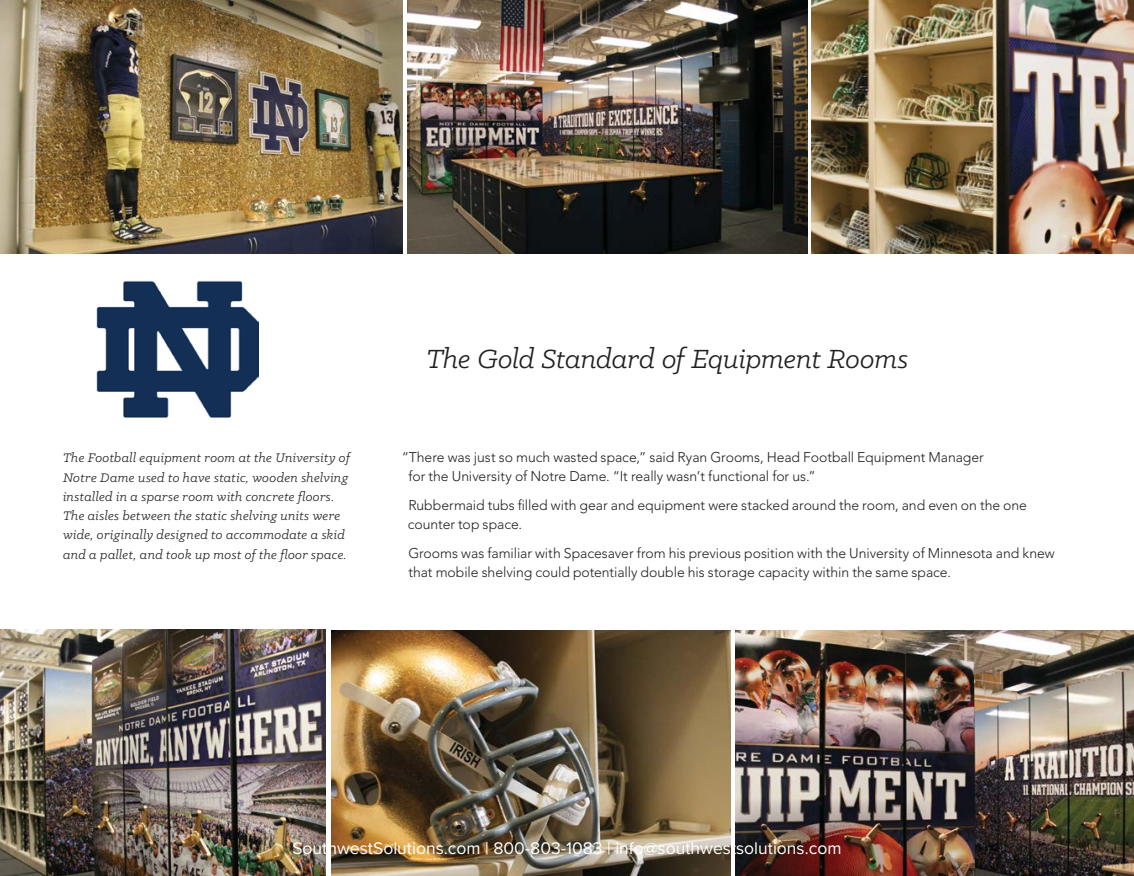
<style>
.page{position:relative;width:1134px;height:876px;background:#fff}
.page>*{position:absolute;margin:0;border:0;box-sizing:border-box;transform-origin:0 0}
.t1{font:italic 29.75px "Klinic Slab";letter-spacing:-.01em;color:#221f20}
.t2{font:17.5px "Proxima Nova";color:#fff}
.t3{font:300 14px/19.2px "Avenir";letter-spacing:-.005em;color:#221f20}
.t4{font:italic 14px/19.2px "Klinic Slab";letter-spacing:.015em;color:#221f20}
</style>
<div class="page">
<img style="left:97px;top:280px;width:161px;height:137px">
<img style="left:0;top:0;width:402px;height:253px">
<img style="left:408px;top:0;width:399px;height:253px">
<img style="left:811px;top:0;width:323px;height:253px">
<img style="left:0;top:629px;width:326px;height:247px">
<img style="left:331px;top:630px;width:400px;height:246px">
<img style="left:736px;top:630px;width:398px;height:246px">
<p class="t4" style="left:63px;top:448px;width:288px">The Football equipment room at the University of Notre Dame used to have static, wooden shelving installed in a sparse room with concrete floors.<br>The aisles between the static shelving units were wide, originally designed to accommodate a skid and a pallet, and took up most of the floor space.</p>
<h1 class="t1" style="left:426px;top:340px;width:484px">The Gold Standard of Equipment Rooms</h1>
<p class="t3" style="left:409px;top:447px;width:577px;text-indent:-7px">“There was just so much wasted space,” said Ryan Grooms, Head Football Equipment Manager for the University of Notre Dame. “It really wasn’t functional for us.”</p>
<p class="t3" style="left:408px;top:495px;width:621px">Rubbermaid tubs filled with gear and equipment were stacked around the room, and even on the one counter top space.</p>
<p class="t3" style="left:408px;top:543px;width:648px">Grooms was familiar with Spacesaver from his previous position with the University of Minnesota and knew that mobile shelving could potentially double his storage capacity within the same space.</p>
<p class="t2" style="left:292px;top:835px;width:551px">SouthwestSolutions.com | 800-803-1083 | info@southwestsolutions.com</p>
</div>
